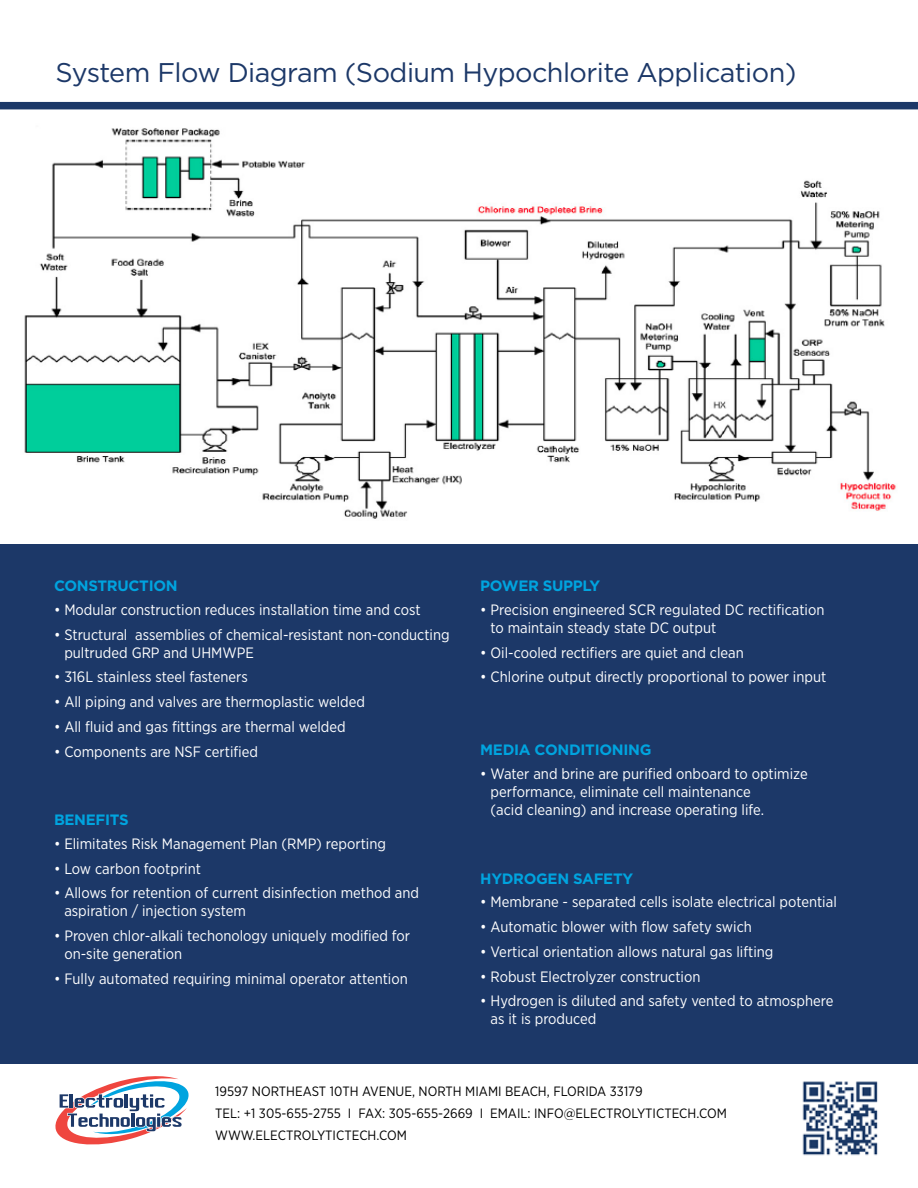
<style>
.page{position:relative;width:918px;height:1188px;background:#fff}
.page>*{position:absolute;margin:0;border:0;box-sizing:border-box;transform-origin:0 0}
.t1{font:27px "Gotham";letter-spacing:-.02em;color:#1c3868}
.t2{font:15px/18px "Gotham Narrow";color:#fff}
.t3{font:700 15px "Gotham";letter-spacing:-.02em;color:#00a4df}
.t4{font:13.5px/21.8px "Gotham Narrow";color:#000}
</style>
<div class="page">
<img style="left:24px;top:128px;width:872px;height:391px">
<div style="left:0;top:544px;width:918px;height:520px;background:#1c3868"></div>
<div style="left:0;top:102px;width:918px;height:7px;background:#1c3868"></div>
<svg style="left:55px;top:1076px;width:134px;height:68px"></svg>
<img style="left:802px;top:1081px;width:76px;height:75px">
<h1 class="t1" style="left:56px;top:56px;width:743px">System Flow Diagram (Sodium Hypochlorite Application)</h1>
<p class="t3" style="left:54px;top:576px;width:125px">CONSTRUCTION</p>
<p class="t2" style="left:54px;top:600px;width:368px">• Modular construction reduces installation time and cost</p>
<p class="t2" style="left:64px;top:625px;width:387px;text-indent:-10px">• Structural assemblies of chemical-resistant non-conducting pultruded GRP and UHMWPE</p>
<p class="t2" style="left:54px;top:668px;width:195px">• 316L stainless steel fasteners</p>
<p class="t2" style="left:54px;top:693px;width:313px">• All piping and valves are thermoplastic welded</p>
<p class="t2" style="left:54px;top:717px;width:293px">• All fluid and gas fittings are thermal welded</p>
<p class="t2" style="left:54px;top:742px;width:206px">• Components are NSF certified</p>
<p class="t3" style="left:54px;top:810px;width:76px">BENEFITS</p>
<p class="t2" style="left:54px;top:834px;width:333px">• Elimitates Risk Management Plan (RMP) reporting</p>
<p class="t2" style="left:54px;top:859px;width:148px">• Low carbon footprint</p>
<p class="t2" style="left:64px;top:884px;width:356px;text-indent:-10px">• Allows for retention of current disinfection method and aspiration / injection system</p>
<p class="t2" style="left:64px;top:927px;width:347px;text-indent:-10px">• Proven chlor-alkali techonology uniquely modified for on-site generation</p>
<p class="t2" style="left:54px;top:969px;width:355px">• Fully automated requiring minimal operator attention</p>
<p class="t3" style="left:480px;top:576px;width:122px">POWER SUPPLY</p>
<p class="t2" style="left:491px;top:600px;width:335px;text-indent:-10px">• Precision engineered SCR regulated DC rectification to maintain steady state DC output</p>
<p class="t2" style="left:480px;top:643px;width:265px">• Oil-cooled rectifiers are quiet and clean</p>
<p class="t2" style="left:480px;top:668px;width:348px">• Chlorine output directly proportional to power input</p>
<p class="t3" style="left:480px;top:740px;width:173px">MEDIA CONDITIONING</p>
<p class="t2" style="left:491px;top:764px;width:319px;text-indent:-10px">• Water and brine are purified onboard to optimize performance, eliminate cell maintenance<br>(acid cleaning) and increase operating life.</p>
<p class="t3" style="left:480px;top:868px;width:154px">HYDROGEN SAFETY</p>
<p class="t2" style="left:480px;top:893px;width:358px">• Membrane - separated cells isolate electrical potential</p>
<p class="t2" style="left:480px;top:918px;width:273px">• Automatic blower with flow safety swich</p>
<p class="t2" style="left:480px;top:942px;width:295px">• Vertical orientation allows natural gas lifting</p>
<p class="t2" style="left:480px;top:967px;width:222px">• Robust Electrolyzer construction</p>
<p class="t2" style="left:491px;top:992px;width:344px;text-indent:-10px">• Hydrogen is diluted and safety vented to atmosphere as it is produced</p>
<p class="t4" style="left:215px;top:1080px;width:513px">19597 NORTHEAST 10TH AVENUE, NORTH MIAMI BEACH, FLORIDA 33179<br>TEL: +1 305-655-2755 I FAX: 305-655-2669 I EMAIL: INFO@ELECTROLYTICTECH.COM<br>WWW.ELECTROLYTICTECH.COM</p>
</div>
